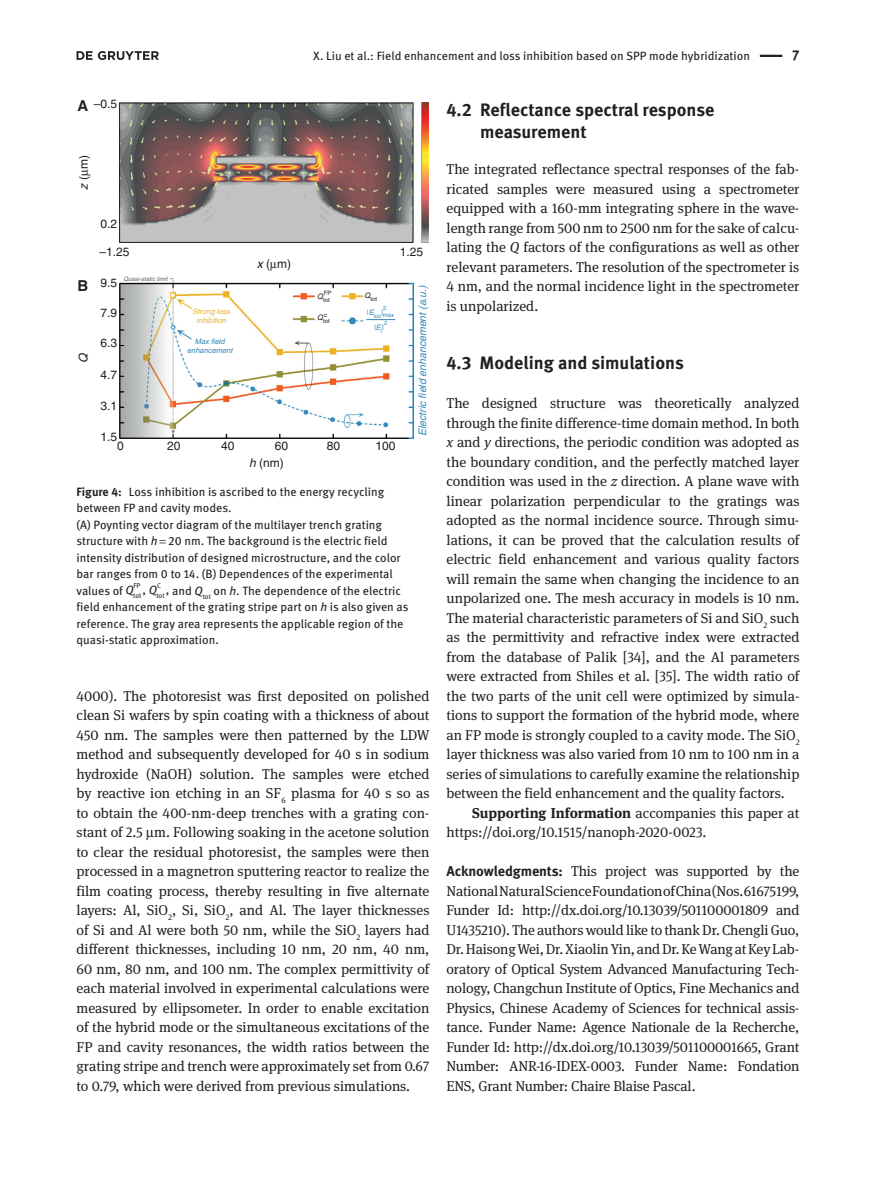
<style>
.page{position:relative;width:893px;height:1191px;background:#fff}
.page>*{position:absolute;margin:0;border:0;box-sizing:border-box;transform-origin:0 0}
.t1{font:700 18px/22.5px "DG Meta Science";color:#231f20}
.t2{font:700 15px "Helvetica";color:#231f20}
.t3{font:14.25px/19.5px "DG Meta Serif Science";color:#231f20;text-align:justify}
.t4{font:700 14.25px "DG Meta Science";color:#231f20}
.t5{font:12px/16.5px "DG Meta Science";color:#231f20}
.t6{font:12px "Helvetica";color:#231f20}
.t7{font:italic 12px "Helvetica";color:#231f20}
.t8{font:italic 10.5px "Helvetica";color:#3589bb}
.t9{font:italic 7.5px/9px "Helvetica";color:#ecb323;text-align:center}
.t10{font:italic 7.5px/9px "Helvetica";color:#3589bb;text-align:center}
.t11{font:7.5px "Helvetica";color:#3589bb}
.t12{font:6.9px/9.4px "DG Meta Science";letter-spacing:-.005em;color:#231f20}
.t13{font:italic 6px "Helvetica";color:#626767}
.t14{font:6px "Helvetica";color:#231f20}
.t15{font:6px "Helvetica";color:#3589bb}
.s1{font-style:italic}
.s2{font-weight:700}
.s3{font-family:"DG Meta Science";font-weight:700}
</style>
<div class="page">
<hr style="left:760px;top:55px;width:22px;height:2px;background:#231f20">
<img style="left:119px;top:278px;width:295px;height:160px">
<img style="left:120px;top:102px;width:309px;height:140px">
<svg style="left:366px;top:319px;width:29px;height:1px"></svg>
<svg style="left:77px;top:51px;width:82px;height:9px"></svg>
<p class="t5" style="left:313px;top:47px;width:438px">X. Liu et al.: Field enhancement and loss inhibition based on SPP mode hybridization</p>
<p class="t4" style="left:792px;top:44px;width:9px">7</p>
<p class="t6" style="left:94px;top:97px;width:25px">–0.5</p>
<p class="t2" style="left:77px;top:96px;width:12px">A</p>
<p class="t6" style="left:77px;top:189px;width:36px;rotate:-90deg"><span class="s1">z</span>( m)</p>
<p class="t2" style="left:77px;top:276px;width:12px">B</p>
<p class="t7" style="left:76px;top:363px;width:12px;rotate:-90deg">Q</p>
<p class="t6" style="left:100px;top:217px;width:18px">0.2</p>
<p class="t6" style="left:99px;top:245px;width:32px">–1.25</p>
<p class="t6" style="left:400px;top:245px;width:25px">1.25</p>
<p class="t6" style="left:257px;top:257px;width:36px"><span class="s1">x</span>( m)</p>
<p class="t13" style="left:124px;top:275px;width:46px">Quasi-static limit</p>
<p class="t6" style="left:100px;top:276px;width:18px">9.5</p>
<p class="t6" style="left:100px;top:306px;width:18px">7.9</p>
<p class="t6" style="left:100px;top:336px;width:18px">6.3</p>
<p class="t6" style="left:100px;top:367px;width:18px">4.7</p>
<p class="t6" style="left:100px;top:398px;width:18px">3.1</p>
<p class="t6" style="left:100px;top:429px;width:18px">1.5</p>
<p class="t14" style="left:324px;top:289px;width:9px">FP</p>
<p class="t14" style="left:365px;top:295px;width:14px"><sup>Q</sup>tot</p>
<p class="t11" style="left:374px;top:323px;width:12px">|<span class="s1">E</span><sub>i</sub>|</p>
<p class="t14" style="left:317px;top:296px;width:14px"><sup>Q</sup>tot</p>
<p class="t15" style="left:383px;top:305px;width:5px">2</p>
<p class="t9" style="left:193px;top:307px;width:39px">Strong loss inhibition</p>
<p class="t10" style="left:187px;top:337px;width:47px">Max field enhancement</p>
<p class="t15" style="left:367px;top:312px;width:29px"><sup>|</sup><sup>E</sup>loc<sup>|</sup>max</p>
<p class="t14" style="left:324px;top:312px;width:4px">c</p>
<p class="t14" style="left:317px;top:318px;width:14px"><sup>Q</sup>tot</p>
<p class="t15" style="left:384px;top:320px;width:5px">2</p>
<p class="t6" style="left:117px;top:439px;width:8px">0</p>
<p class="t6" style="left:167px;top:439px;width:15px">20</p>
<p class="t6" style="left:221px;top:439px;width:15px">40</p>
<p class="t6" style="left:275px;top:439px;width:15px">60</p>
<p class="t6" style="left:327px;top:439px;width:15px">80</p>
<p class="t6" style="left:375px;top:439px;width:22px">100</p>
<p class="t6" style="left:249px;top:455px;width:36px"><span class="s1">h</span> (nm)</p>
<p class="t8" style="left:416px;top:436px;width:153px;rotate:-90deg">Electric field enhancement (a.u.)</p>
<p class="t5" style="left:77px;top:483px;width:326px"><span class="s2">Figure 4:</span> Loss inhibition is ascribed to the energy recycling between FP and cavity modes.<br>(A) Poynting vector diagram of the multilayer trench grating structure with <span class="s1">h</span> 20 nm. The background is the electric field intensity distribution of designed microstructure, and the color bar ranges from 0 to 14. (B) Dependences of the experimental values of <span class="s1">Q</span> , <sup>C</sup></p>
<p class="t12" style="left:133px;top:581px;width:10px">FP tot</p>
<p class="t12" style="left:156px;top:590px;width:10px">tot</p>
<p class="t5" style="left:77px;top:582px;width:334px;text-indent:72px"><span class="s1">Q</span> , and <span class="s1">Q</span><sub>tot</sub> on <span class="s1">h</span>. The dependence of the electric field enhancement of the grating stripe part on <span class="s1">h</span> is also given as reference. The gray area represents the applicable region of the quasi-static approximation.</p>
<p class="t3" style="left:77px;top:686px;width:354px">4000). The photoresist was first deposited on polished clean Si wafers by spin coating with a thickness of about 450 nm. The samples were then patterned by the LDW method and subsequently developed for 40 s in sodium hydroxide (NaOH) solution. The samples were etched by reactive ion etching in an SF<sub>6</sub> plasma for 40 s so as to obtain the 400-nm-deep trenches with a grating con&shy;stant of 2.5 m. Following soaking in the acetone solution to clear the residual photoresist, the samples were then processed in a magnetron sputtering reactor to realize the film coating process, thereby resulting in five alternate layers: Al, SiO<sub>2</sub>, Si, SiO<sub>2</sub>, and Al. The layer thicknesses of Si and Al were both 50 nm, while the SiO<sub>2</sub> layers had different thicknesses, including 10 nm, 20 nm, 40 nm, 60 nm, 80 nm, and 100 nm. The complex permittivity of each material involved in experimental calculations were measured by ellipsometer. In order to enable excitation of the hybrid mode or the simultaneous excitations of the FP and cavity resonances, the width ratios between the grating stripe and trench were approximately set from 0.67 to 0.79, which were derived from previous simulations.</p>
<p class="t1" style="left:480px;top:98px;width:236px;text-indent:-34px">4.2 Reflectance spectral response measurement</p>
<p class="t3" style="left:446px;top:159px;width:354px">The integrated reflectance spectral responses of the fab&shy;ricated samples were measured using a spectrometer equipped with a 160-mm integrating sphere in the wave&shy;length range from 500 nm to 2500 nm for the sake of calcu&shy;lating the <span class="s1">Q</span> factors of the configurations as well as other relevant parameters. The resolution of the spectrometer is 4 nm, and the normal incidence light in the spectrometer is unpolarized.</p>
<p class="t1" style="left:446px;top:351px;width:239px">4.3 Modeling and simulations</p>
<p class="t3" style="left:446px;top:393px;width:354px">The designed structure was theoretically analyzed through the finite difference-time domain method. In both <span class="s1">x</span> and <span class="s1">y</span> directions, the periodic condition was adopted as the boundary condition, and the perfectly matched layer condition was used in the <span class="s1">z</span> direction. A plane wave with linear polarization perpendicular to the gratings was adopted as the normal incidence source. Through simu&shy;lations, it can be proved that the calculation results of electric field enhancement and various quality factors will remain the same when changing the incidence to an unpolarized one. The mesh accuracy in models is 10 nm.<br>The material characteristic parameters of Si and SiO<sub>2</sub> such as the permittivity and refractive index were extracted from the database of Palik [34], and the Al parameters were extracted from Shiles et al. [35]. The width ratio of the two parts of the unit cell were optimized by simula&shy;tions to support the formation of the hybrid mode, where an FP mode is strongly coupled to a cavity mode. The SiO<sub>2 </sub>layer thickness was also varied from 10 nm to 100 nm in a series of simulations to carefully examine the relationship between the field enhancement and the quality factors.</p>
<p class="t3" style="left:446px;top:803px;width:354px;text-indent:26px"><span class="s2">Supporting Information</span> accompanies this paper at https://doi.org/10.1515/nanoph-2020-0023.</p>
<p class="t3" style="left:446px;top:861px;width:354px"><span class="s3">Acknowledgments:</span> This project was supported by the National Natural Science Foundation of China (Nos. 61675199, Funder Id: http://dx.doi.org/10.13039/501100001809 and U1435210). The authors would like to thank Dr. Chengli Guo, Dr. Haisong Wei, Dr. Xiaolin Yin, and Dr. Ke Wang at Key Lab&shy;oratory of Optical System Advanced Manufacturing Tech&shy;nology, Changchun Institute of Optics, Fine Mechanics and Physics, Chinese Academy of Sciences for technical assis&shy;tance. Funder Name: Agence Nationale de la Recherche, Funder Id: http://dx.doi.org/10.13039/501100001665, Grant Number: ANR-16-IDEX-0003. Funder Name: Fondation ENS, Grant Number: Chaire Blaise Pascal.</p>
</div>
